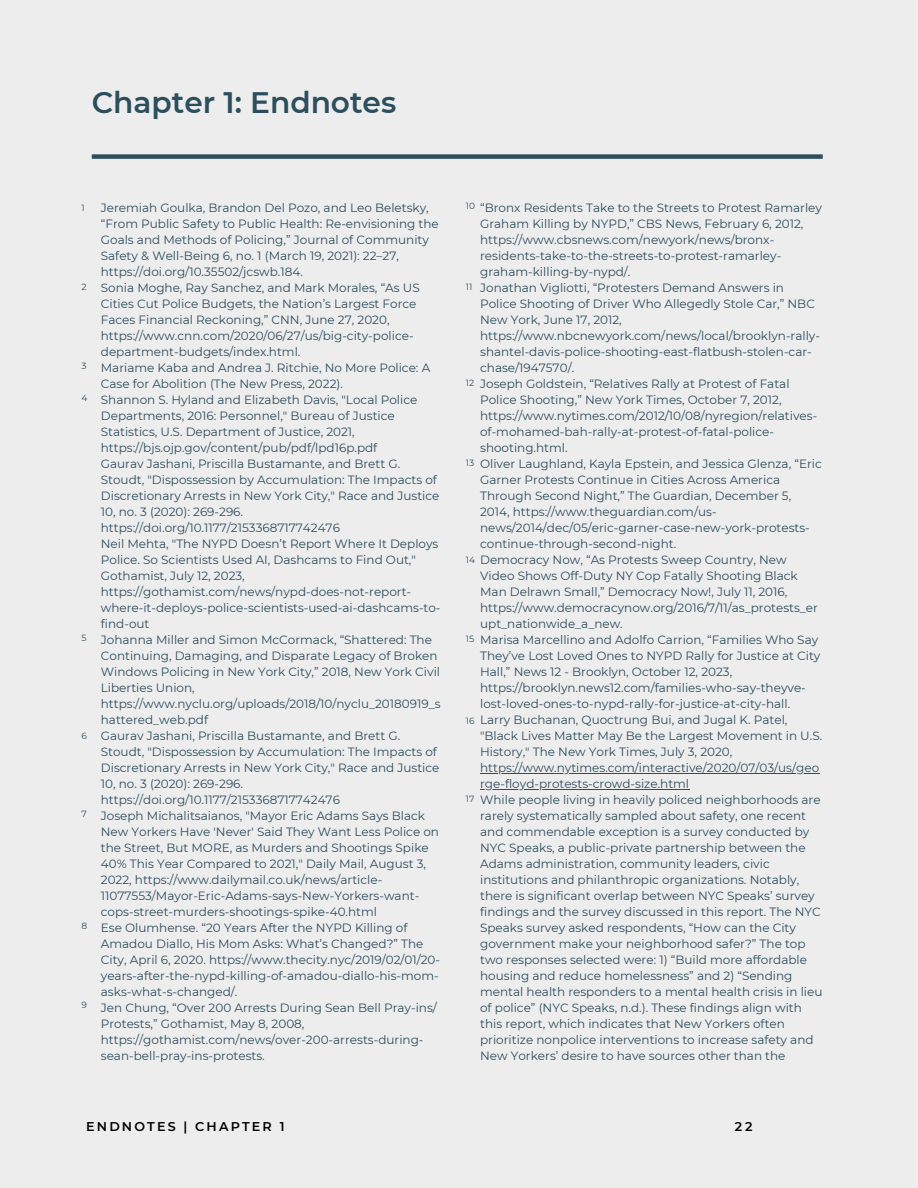
<style>
.page{position:relative;width:918px;height:1188px;background:#ededed}
.page>*{position:absolute;margin:0;border:0;box-sizing:border-box;transform-origin:0 0}
.t1{font:600 29.7px "Montserrat";color:#2c4e5d}
.t2{font:600 12.75px "Montserrat";letter-spacing:.17em;color:#000}
.t3{font:12px/16px "Montserrat";color:#2c4e5d}
.t4{font:9px "Montserrat";letter-spacing:.01em;color:#2c4e5d}
</style>
<div class="page">
<div style="left:92px;top:154px;width:731px;height:5px;background:#2c4e5d"></div>
<hr style="left:480px;top:773px;width:339px;height:1px;background:#2c4e5d">
<hr style="left:480px;top:789px;width:209px;height:1px;background:#2c4e5d">
<h1 class="t1" style="left:92px;top:84px;width:306px">Chapter 1: Endnotes</h1>
<p class="t4" style="left:82px;top:202px;width:5px">1</p>
<p class="t4" style="left:82px;top:281px;width:7px">2</p>
<p class="t4" style="left:82px;top:361px;width:7px">3</p>
<p class="t4" style="left:82px;top:393px;width:7px">4</p>
<p class="t4" style="left:82px;top:632px;width:7px">5</p>
<p class="t4" style="left:82px;top:730px;width:7px">6</p>
<p class="t4" style="left:82px;top:808px;width:7px">7</p>
<p class="t4" style="left:82px;top:920px;width:7px">8</p>
<p class="t4" style="left:81px;top:1000px;width:7px">9</p>
<p class="t3" style="left:101px;top:200px;width:339px">Jeremiah Goulka, Brandon Del Pozo, and Leo Beletsky, “From Public Safety to Public Health: Re-envisioning the Goals and Methods of Policing,” Journal of Community Safety &amp; Well-Being 6, no. 1 (March 19, 2021): 22–27, https://doi.org/10.35502/jcswb.184.</p>
<p class="t3" style="left:101px;top:280px;width:320px">Sonia Moghe, Ray Sanchez, and Mark Morales, “As US Cities Cut Police Budgets, the Nation’s Largest Force Faces Financial Reckoning,” CNN, June 27, 2020, https://www.cnn.com/2020/06/27/us/big-city-police&shy;department-budgets/index.html.</p>
<p class="t3" style="left:101px;top:360px;width:331px">Mariame Kaba and Andrea J. Ritchie, No More Police: A<br>Case for Abolition (The New Press, 2022).</p>
<p class="t3" style="left:101px;top:392px;width:318px">Shannon S. Hyland and Elizabeth Davis, "Local Police Departments, 2016: Personnel," Bureau of Justice Statistics, U.S. Department of Justice, 2021, https://bjs.ojp.gov/content/pub/pdf/lpd16p.pdf</p>
<p class="t3" style="left:101px;top:456px;width:340px">Gaurav Jashani, Priscilla Bustamante, and Brett G.<br>Stoudt, "Dispossession by Accumulation: The Impacts of Discretionary Arrests in New York City," Race and Justice 10, no. 3 (2020): 269-296. https://doi.org/10.1177/2153368717742476</p>
<p class="t3" style="left:101px;top:536px;width:341px">Neil Mehta, "The NYPD Doesn’t Report Where It Deploys Police. So Scientists Used AI, Dashcams to Find Out," Gothamist, July 12, 2023, https://gothamist.com/news/nypd-does-not-report&shy;where-it-deploys-police-scientists-used-ai-dashcams-to&shy;find-out</p>
<p class="t3" style="left:101px;top:632px;width:341px">Johanna Miller and Simon McCormack, “Shattered: The Continuing, Damaging, and Disparate Legacy of Broken Windows Policing in New York City,” 2018, New York Civil Liberties Union, https://www.nyclu.org/uploads/2018/10/nyclu_20180919_s hattered_web.pdf</p>
<p class="t3" style="left:101px;top:728px;width:340px">Gaurav Jashani, Priscilla Bustamante, and Brett G.<br>Stoudt, "Dispossession by Accumulation: The Impacts of Discretionary Arrests in New York City," Race and Justice 10, no. 3 (2020): 269-296. https://doi.org/10.1177/2153368717742476</p>
<p class="t3" style="left:101px;top:808px;width:340px">Joseph Michalitsaianos, "Mayor Eric Adams Says Black New Yorkers Have 'Never' Said They Want Less Police on the Street, But MORE, as Murders and Shootings Spike 40% This Year Compared to 2021," Daily Mail, August 3, 2022, https://www.dailymail.co.uk/news/article-11077553/Mayor-Eric-Adams-says-New-Yorkers-want&shy;cops-street-murders-shootings-spike-40.html</p>
<p class="t3" style="left:101px;top:920px;width:341px">Ese Olumhense. “20 Years After the NYPD Killing of Amadou Diallo, His Mom Asks: What’s Changed?” The City, April 6, 2020. https://www.thecity.nyc/2019/02/01/20- years-after-the-nypd-killing-of-amadou-diallo-his-mom&shy;asks-what-s-changed/.</p>
<p class="t3" style="left:101px;top:1000px;width:338px">Jen Chung, “Over 200 Arrests During Sean Bell Pray-ins/ Protests,” Gothamist, May 8, 2008, https://gothamist.com/news/over-200-arrests-during&shy;sean-bell-pray-ins-protests.</p>
<p class="t3" style="left:480px;top:200px;width:343px">“Bronx Residents Take to the Streets to Protest Ramarley Graham Killing by NYPD,” CBS News, February 6, 2012, https://www.cbsnews.com/newyork/news/bronx&shy;residents-take-to-the-streets-to-protest-ramarley&shy;graham-killing-by-nypd/.</p>
<p class="t3" style="left:480px;top:280px;width:341px">Jonathan Vigliotti, “Protesters Demand Answers in Police Shooting of Driver Who Allegedly Stole Car,” NBC New York, June 17, 2012, https://www.nbcnewyork.com/news/local/brooklyn-rally&shy;shantel-davis-police-shooting-east-flatbush-stolen-car&shy;chase/1947570/.</p>
<p class="t3" style="left:480px;top:376px;width:339px">Joseph Goldstein, “Relatives Rally at Protest of Fatal Police Shooting,” New York Times, October 7, 2012, https://www.nytimes.com/2012/10/08/nyregion/relatives&shy;of-mohamed-bah-rally-at-protest-of-fatal-police&shy;shooting.html.</p>
<p class="t3" style="left:480px;top:456px;width:343px">Oliver Laughland, Kayla Epstein, and Jessica Glenza, “Eric Garner Protests Continue in Cities Across America Through Second Night,” The Guardian, December 5, 2014, https://www.theguardian.com/us&shy;news/2014/dec/05/eric-garner-case-new-york-protests&shy;continue-through-second-night.</p>
<p class="t3" style="left:480px;top:552px;width:339px">Democracy Now, “As Protests Sweep Country, New Video Shows Off-Duty NY Cop Fatally Shooting Black Man Delrawn Small,” Democracy Now!, July 11, 2016, https://www.democracynow.org/2016/7/11/as_protests_er upt_nationwide_a_new.</p>
<p class="t3" style="left:480px;top:632px;width:342px">Marisa Marcellino and Adolfo Carrion, “Families Who Say They’ve Lost Loved Ones to NYPD Rally for Justice at City Hall,” News 12 - Brooklyn, October 12, 2023, https://brooklyn.news12.com/families-who-say-theyve&shy;lost-loved-ones-to-nypd-rally-for-justice-at-city-hall.</p>
<p class="t3" style="left:480px;top:712px;width:344px">Larry Buchanan, Quoctrung Bui, and Jugal K. Patel, "Black Lives Matter May Be the Largest Movement in U.S.<br>History," The New York Times, July 3, 2020,</p>
<p class="t3" style="left:480px;top:760px;width:341px">https://www.nytimes.com/interactive/2020/07/03/us/geo</p>
<p class="t3" style="left:480px;top:776px;width:342px">rge-floyd-protests-crowd-size.html<br>While people living in heavily policed neighborhoods are rarely systematically sampled about safety, one recent and commendable exception is a survey conducted by NYC Speaks, a public-private partnership between the</p>
<p class="t3" style="left:480px;top:856px;width:344px">Adams administration, community leaders, civic institutions and philanthropic organizations. Notably, there is significant overlap between NYC Speaks’ survey findings and the survey discussed in this report. The NYC Speaks survey asked respondents, “How can the City government make your neighborhood safer?” The top two responses selected were: 1) “Build more affordable housing and reduce homelessness” and 2) “Sending mental health responders to a mental health crisis in lieu of police” (NYC Speaks, n.d.). These findings align with this report, which indicates that New Yorkers often prioritize nonpolice interventions to increase safety and New Yorkers’ desire to have sources other than the</p>
<p class="t4" style="left:466px;top:201px;width:11px">10</p>
<p class="t4" style="left:466px;top:281px;width:8px">11</p>
<p class="t4" style="left:466px;top:377px;width:10px">12</p>
<p class="t4" style="left:466px;top:458px;width:10px">13</p>
<h2 class="t4" style="left:466px;top:554px;width:11px">14</h2>
<p class="t4" style="left:466px;top:634px;width:10px">15</p>
<p class="t4" style="left:466px;top:715px;width:10px">16</p>
<p class="t4" style="left:466px;top:793px;width:10px">17</p>
<p class="t2" style="left:86px;top:1118px;width:200px">ENDNOTES | CHAPTER 1</p>
<p class="t2" style="left:735px;top:1118px;width:19px">22</p>
</div>
